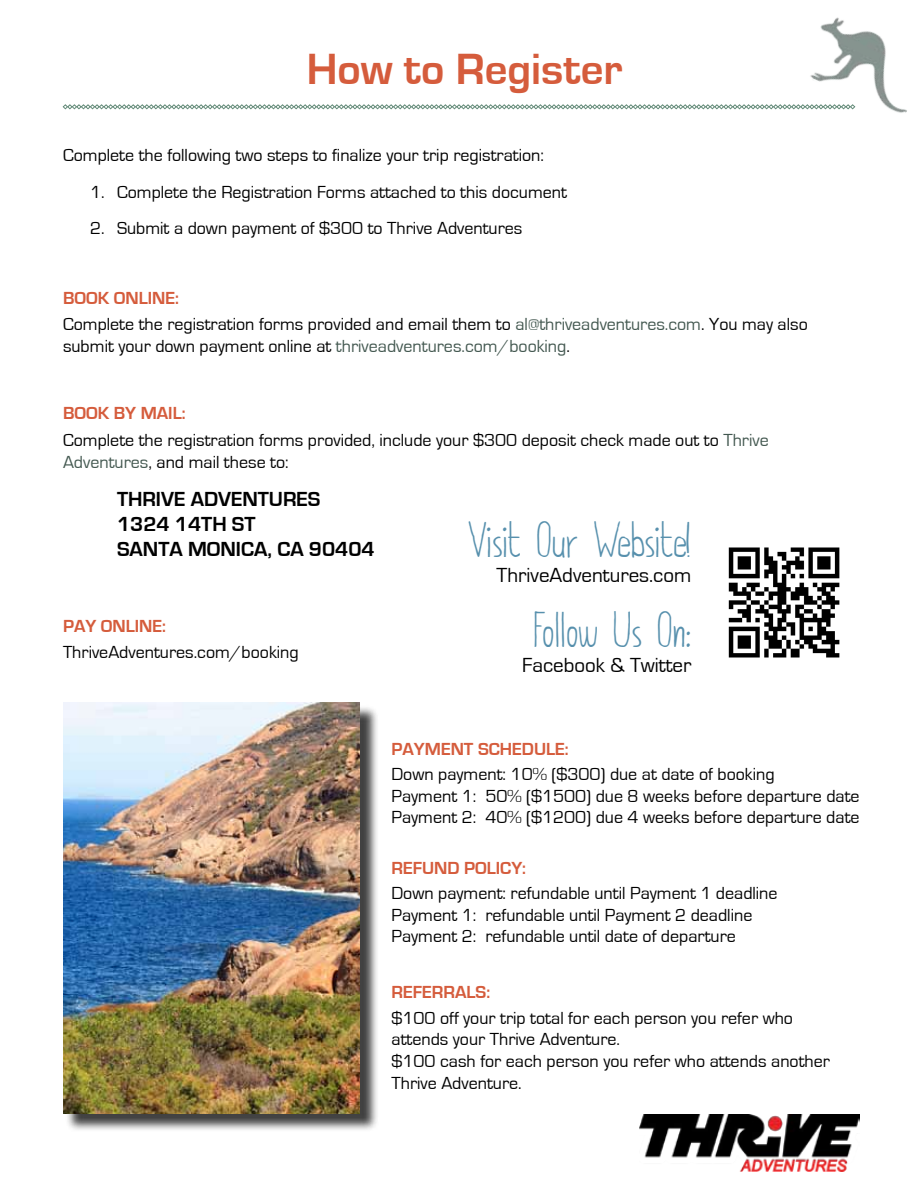
<style>
.page{position:relative;width:918px;height:1188px;background:#fff}
.page>*{position:absolute;margin:0;border:0;box-sizing:border-box;transform-origin:0 0}
.t1{font:45px "DK Pimpernel";color:#5790ad}
.t2{font:700 45px "Eurostile";color:#d55c3c}
.t3{font:700 21px/25.2px "Eurostile";color:#000}
.t4{font:21px "Eurostile";color:#000}
.t5{font:18px/21.6px "Eurostile";color:#000}
.t6{font:700 18px "Eurostile";color:#d55c3c}
.s1{color:#435850}
</style>
<div class="page">
<img style="left:798px;top:17px;width:109px;height:96px">
<img style="left:639px;top:1115px;width:220px;height:56px">
<svg style="left:63px;top:104px;width:792px;height:5px"></svg>
<div style="left:65px;top:705px;width:314px;height:427px;background:#000;opacity:.75"></div>
<img style="left:63px;top:703px;width:297px;height:410px">
<img style="left:728px;top:547px;width:112px;height:111px">
<h1 class="t2" style="left:307px;top:45px;width:317px">How to Register</h1>
<p class="t5" style="left:63px;top:145px;width:483px">Complete the following two steps to finalize your trip registration:</p>
<p class="t5" style="left:90px;top:182px;width:479px">1. Complete the Registration Forms attached to this document</p>
<p class="t5" style="left:90px;top:218px;width:434px">2. Submit a down payment of $300 to Thrive Adventures</p>
<p class="t6" style="left:63px;top:289px;width:118px">BOOK ONLINE:</p>
<p class="t5" style="left:63px;top:314px;width:746px">Complete the registration forms provided and email them to <span class="s1">al@thriveadventures.com</span>. You may also submit your down payment online at <span class="s1">thriveadventures.com/booking</span>.</p>
<p class="t6" style="left:63px;top:404px;width:124px">BOOK BY MAIL:</p>
<p class="t5" style="left:63px;top:430px;width:707px">Complete the registration forms provided, include your $300 deposit check made out to <span class="s1">Thrive<br>Adventures</span>, and mail these to:</p>
<p class="t3" style="left:117px;top:487px;width:259px">THRIVE ADVENTURES<br>1324 14TH ST<br>SANTA MONICA, CA 90404</p>
<h1 class="t1" style="left:467px;top:515px;width:226px">Visit Our Website!</h1>
<p class="t4" style="left:497px;top:564px;width:196px">ThriveAdventures.com</p>
<h1 class="t1" style="left:533px;top:605px;width:160px">Follow Us On:</h1>
<p class="t4" style="left:522px;top:654px;width:171px">Facebook &amp; Twitter</p>
<p class="t6" style="left:63px;top:617px;width:105px">PAY ONLINE:</p>
<p class="t5" style="left:63px;top:641px;width:237px">ThriveAdventures.com/booking</p>
<p class="t6" style="left:392px;top:739px;width:179px">PAYMENT SCHEDULE:</p>
<p class="t5" style="left:392px;top:764px;width:470px">Down payment: 10% ($300) due at date of booking<br>Payment 1: 50% ($1500) due 8 weeks before departure date<br>Payment 2: 40% ($1200) due 4 weeks before departure date</p>
<p class="t6" style="left:392px;top:858px;width:136px">REFUND POLICY:</p>
<p class="t5" style="left:392px;top:883px;width:388px">Down payment: refundable until Payment 1 deadline<br>Payment 1: refundable until Payment 2 deadline<br>Payment 2: refundable until date of departure</p>
<p class="t6" style="left:392px;top:983px;width:100px">REFERRALS:</p>
<p class="t5" style="left:392px;top:1007px;width:440px">$100 off your trip total for each person you refer who attends your Thrive Adventure.<br>$100 cash for each person you refer who attends another Thrive Adventure.</p>
</div>
